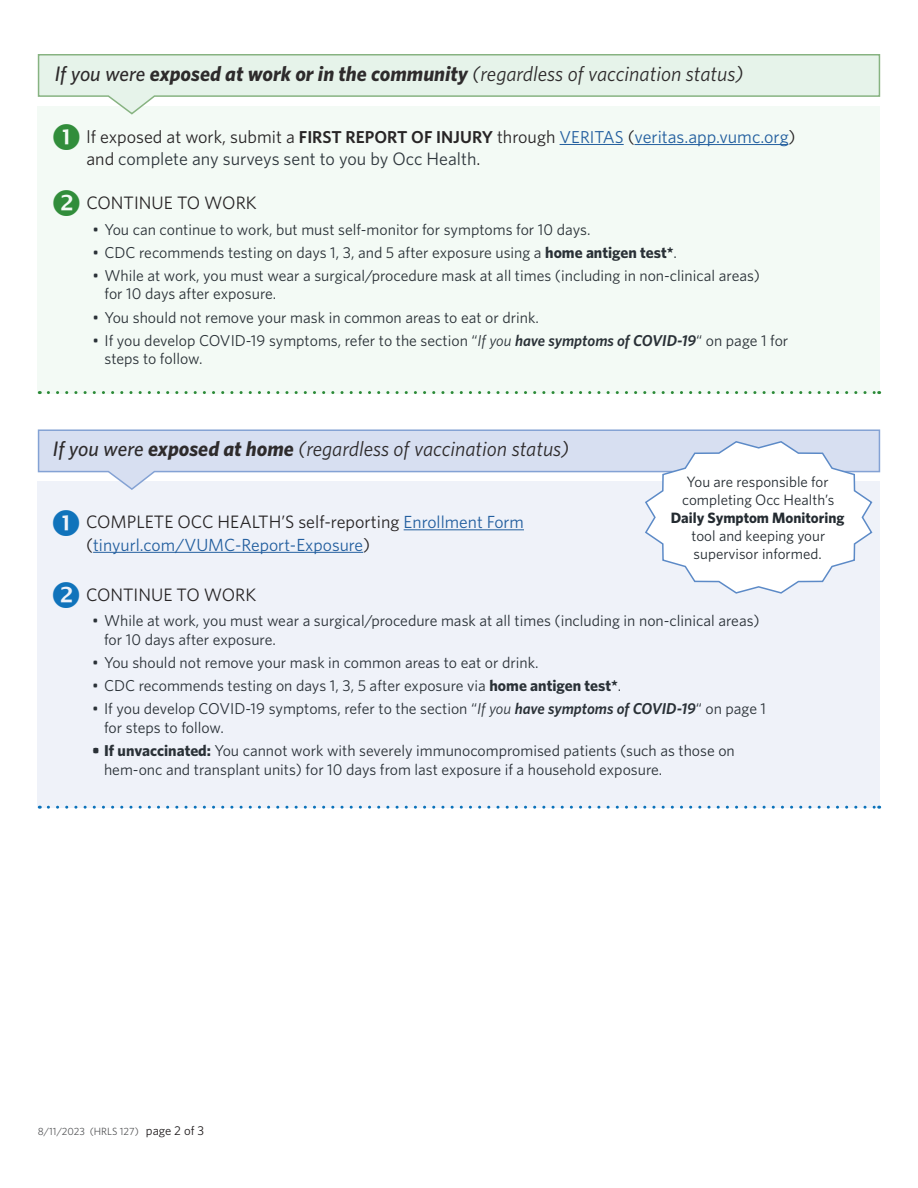
<style>
.page{position:relative;width:918px;height:1188px;background:#fff}
.page>*{position:absolute;margin:0;border:0;box-sizing:border-box;transform-origin:0 0}
.Exposed_Title{font:italic 21px "Whitney";color:#2e2b2c}
.ALL_CAPS_-_TIGHTER_L{font:18px/22.5px "Whitney";color:#2e363c}
.ALL_CAPS_-_TIGHTER_L-2{font:18px "Whitney";color:#282526}
.BODY_ALL_CAPS_-_BLAC{font:18px "Whitney";color:#282526}
.ALL_CAPS_-_TIGHTER_L-3{font:17.55px "Whitney";color:#235f9f}
.t1{font:15.75px/18.8px "Whitney";color:#2a3137}
.Inset_star_text{font:15px/18px "Whitney";color:#242b31;text-align:center}
.Footer_left{font:10.5px "Whitney";color:#57585a}
.s1{font-weight:500}
.s2{font-weight:700}
.s3{color:#282526}
.s4{font-weight:600;font-size:17.25px;color:#282526}
.s5{font-size:17.25px;color:#235f9f}
.s6{color:#235f9f}
.s7{font-style:italic}
.s8{font-weight:600;font-style:italic}
.s9{font-size:17.55px;color:#235f9f}
.s10{font-size:18px;color:#282526}
.s11{font-size:12.75px;color:#231f20}
</style>
<div class="page">
<div style="left:38px;top:482px;width:842px;height:326px;background:#eff2f9"></div>
<svg style="left:37px;top:429px;width:844px;height:62px"></svg>
<svg style="left:644px;top:440px;width:229px;height:154px"></svg>
<svg style="left:48px;top:806px;width:832px;height:3px"></svg>
<hr style="left:404px;top:529px;width:120px;height:1px;background:#235f9f">
<hr style="left:93px;top:552px;width:270px;height:1px;background:#235f9f">
<div style="left:38px;top:107px;width:842px;height:287px;background:#f3faf5"></div>
<svg style="left:37px;top:54px;width:844px;height:62px"></svg>
<hr style="left:560px;top:144px;width:64px;height:1px;background:#235f9f">
<hr style="left:634px;top:144px;width:154px;height:1px;background:#235f9f">
<svg style="left:48px;top:391px;width:832px;height:3px"></svg>
<p class="Exposed_Title" style="left:55px;top:60px;width:690px"><span class="s1">If you were</span> <span class="s2">exposed at work or in the community</span> (regardless of vaccination status)</p>
<p class="ALL_CAPS_-_TIGHTER_L" style="left:86px;top:125px;width:710px"><span class="s3">lf exposed at work, submit a</span> <span class="s4">FIRST REPORT OF INJURY</span> <span class="s3">through</span> <span class="s5">VERITAS</span> <span class="s3">(</span><span class="s6">veritas.app.vumc.org</span><span class="s3">) and</span> complete any surveys sent to you by Occ Health<span class="s3">.</span></p>
<p class="BODY_ALL_CAPS_-_BLAC" style="left:86px;top:191px;width:172px">CONTINUE TO WORK</p>
<p class="t1" style="left:92px;top:219px;width:499px">• You can continue to work, but must self-monitor for symptoms for 10 days.</p>
<p class="t1" style="left:92px;top:242px;width:586px">• CDC recommends testing on days 1, 3, and 5 after exposure using a <span class="s2">home antigen test*</span>.</p>
<p class="t1" style="left:104px;top:265px;width:657px;text-indent:-12px">• While at work, you must wear a surgical/procedure mask at all times (including in non-clinical areas) for 10 days after exposure.</p>
<p class="t1" style="left:92px;top:307px;width:448px">• You should not remove your mask in common areas to eat or drink.</p>
<p class="t1" style="left:104px;top:330px;width:685px;text-indent:-12px">• If you develop COVID-19 symptoms, refer to the section “<span class="s7">If you</span> <span class="s8">have symptoms of COVID-19</span>“ on page 1 for steps to follow.</p>
<p class="Exposed_Title" style="left:53px;top:435px;width:518px"><span class="s1">If you were</span> <span class="s2">exposed at home</span> (regardless of vaccination status)</p>
<p class="Inset_star_text" style="left:671px;top:473px;width:175px">You are responsible for completing Occ Health’s<br><span class="s2">Daily Symptom Monitoring </span>tool and keeping your supervisor informed.</p>
<p class="ALL_CAPS_-_TIGHTER_L-2" style="left:86px;top:510px;width:439px">COMPLETE OCC HEALTH’S self-reporting <span class="s9">Enrollment Form</span></p>
<p class="ALL_CAPS_-_TIGHTER_L-3" style="left:86px;top:533px;width:286px"><span class="s10">(</span>tinyurl.com/VUMC-Report-Exposure<span class="s10">)</span></p>
<p class="BODY_ALL_CAPS_-_BLAC" style="left:86px;top:583px;width:172px">CONTINUE TO WORK</p>
<p class="t1" style="left:104px;top:611px;width:657px;text-indent:-12px">• While at work, you must wear a surgical/procedure mask at all times (including in non-clinical areas) for 10 days after exposure.</p>
<p class="t1" style="left:92px;top:653px;width:448px">• You should not remove your mask in common areas to eat or drink.</p>
<p class="t1" style="left:92px;top:676px;width:531px">• CDC recommends testing on days 1, 3, 5 after exposure via <span class="s2">home antigen test*</span>.</p>
<p class="t1" style="left:104px;top:699px;width:664px;text-indent:-12px">• If you develop COVID-19 symptoms, refer to the section “<span class="s7">If you</span> <span class="s8">have symptoms of COVID-19</span>“ on page 1 for steps to follow.</p>
<p class="t1" style="left:104px;top:741px;width:632px;text-indent:-12px"><span class="s2">• If unvaccinated:</span> You cannot work with severely immunocompromised patients (such as those on hem-onc and transplant units) for 10 days from last exposure if a household exposure.</p>
<p class="Footer_left" style="left:38px;top:1124px;width:168px">8/11/2023 (HRLS 127) <span class="s11">page 2 of 3</span></p>
</div>
